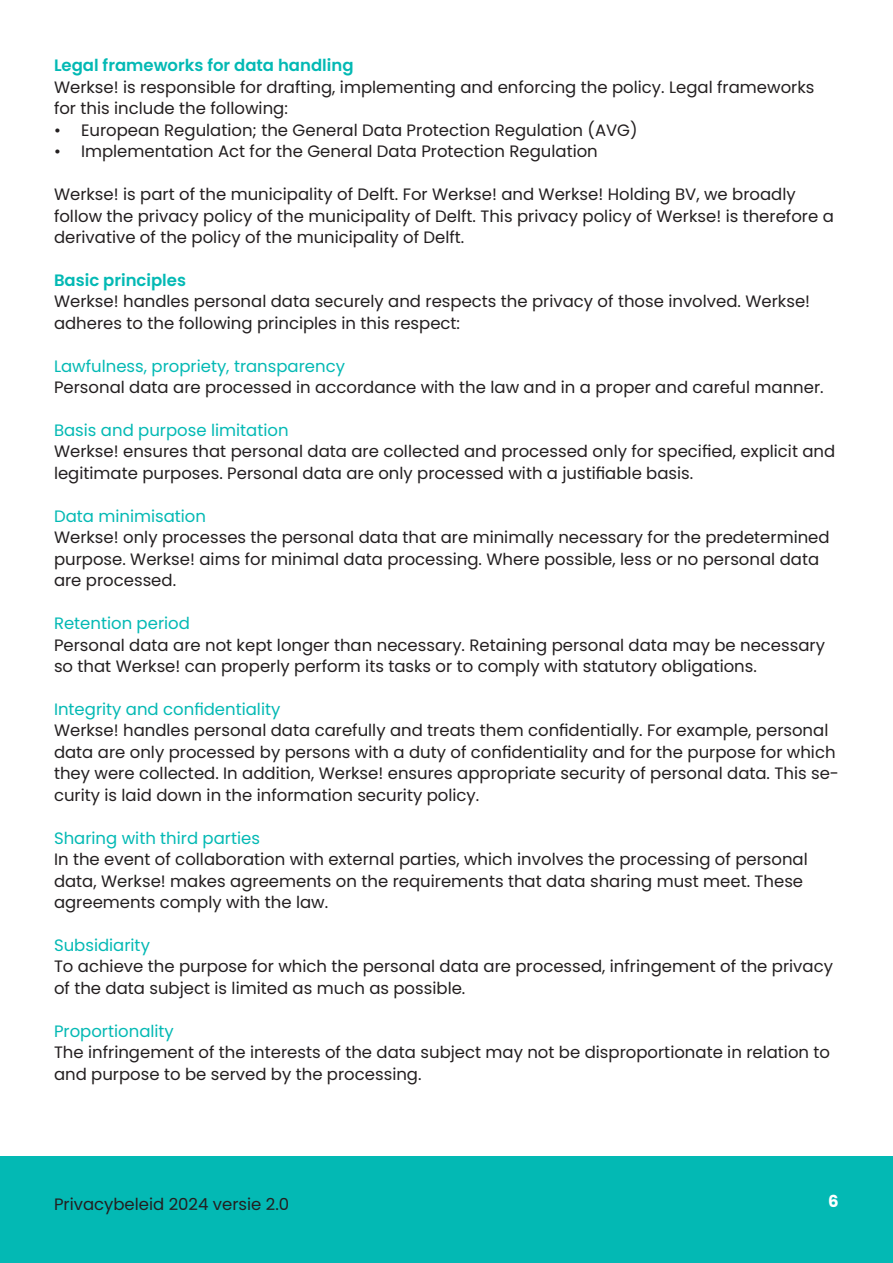
<style>
.page{position:relative;width:893px;height:1263px;background:#fff}
.page>*{position:absolute;margin:0;border:0;box-sizing:border-box;transform-origin:0 0}
.t1{font:16.5px/21.5px "Poppins";color:#231f20}
.t2{font:16.5px "Poppins";color:#03b9b4}
.t3{font:600 16.5px "Poppins";color:#03b9b4}
.t4{font:700 16.5px "Poppins";color:#fff}
</style>
<div class="page">
<div style="left:0;top:1157px;width:893px;height:106px;background:#03b9b4"></div>
<p class="t3" style="left:54px;top:56px;width:301px">Legal frameworks for data handling</p>
<p class="t1" style="left:54px;top:76px;width:762px">Werkse! is responsible for drafting, implementing and enforcing the policy. Legal frameworks for this include the following:</p>
<p class="t1" style="left:54px;top:119px;width:585px">• European Regulation; the General Data Protection Regulation (AVG)</p>
<p class="t1" style="left:54px;top:141px;width:545px">• Implementation Act for the General Data Protection Regulation</p>
<p class="t1" style="left:54px;top:184px;width:781px">Werkse! is part of the municipality of Delft. For Werkse! and Werkse! Holding BV, we broadly follow the privacy policy of the municipality of Delft. This privacy policy of Werkse! is therefore a derivative of the policy of the municipality of Delft.</p>
<p class="t3" style="left:54px;top:270px;width:134px">Basic principles</p>
<p class="t1" style="left:54px;top:291px;width:758px">Werkse! handles personal data securely and respects the privacy of those involved. Werkse! adheres to the following principles in this respect:</p>
<p class="t2" style="left:54px;top:356px;width:293px">Lawfulness, propriety, transparency</p>
<p class="t1" style="left:54px;top:377px;width:771px">Personal data are processed in accordance with the law and in a proper and careful manner.</p>
<p class="t2" style="left:54px;top:421px;width:236px">Basis and purpose limitation</p>
<p class="t1" style="left:54px;top:441px;width:783px">Werkse! ensures that personal data are collected and processed only for specified, explicit and legitimate purposes. Personal data are only processed with a justifiable basis.</p>
<p class="t2" style="left:54px;top:506px;width:154px">Data minimisation</p>
<p class="t1" style="left:54px;top:527px;width:777px">Werkse! only processes the personal data that are minimally necessary for the predetermined purpose. Werkse! aims for minimal data processing. Where possible, less or no personal data are processed.</p>
<p class="t2" style="left:54px;top:614px;width:137px">Retention period</p>
<p class="t1" style="left:54px;top:634px;width:772px">Personal data are not kept longer than necessary. Retaining personal data may be necessary so that Werkse! can properly perform its tasks or to comply with statutory obligations.</p>
<p class="t2" style="left:54px;top:699px;width:228px">Integrity and confidentiality</p>
<p class="t1" style="left:54px;top:720px;width:786px">Werkse! handles personal data carefully and treats them confidentially. For example, personal data are only processed by persons with a duty of confidentiality and for the purpose for which they were collected. In addition, Werkse! ensures appropriate security of personal data. This se&shy;curity is laid down in the information security policy.</p>
<p class="t2" style="left:54px;top:828px;width:208px">Sharing with third parties</p>
<p class="t1" style="left:54px;top:849px;width:755px">In the event of collaboration with external parties, which involves the processing of personal data, Werkse! makes agreements on the requirements that data sharing must meet. These agreements comply with the law.</p>
<p class="t2" style="left:54px;top:935px;width:97px">Subsidiarity</p>
<p class="t1" style="left:54px;top:956px;width:780px">To achieve the purpose for which the personal data are processed, infringement of the privacy of the data subject is limited as much as possible.</p>
<p class="t2" style="left:54px;top:1021px;width:121px">Proportionality</p>
<p class="t1" style="left:54px;top:1042px;width:778px">The infringement of the interests of the data subject may not be disproportionate in relation to and purpose to be served by the processing.</p>
<p class="t1" style="left:54px;top:1194px;width:237px">Privacybeleid 2024 versie 2.0</p>
<p class="t4" style="left:828px;top:1191px;width:12px">6</p>
</div>
